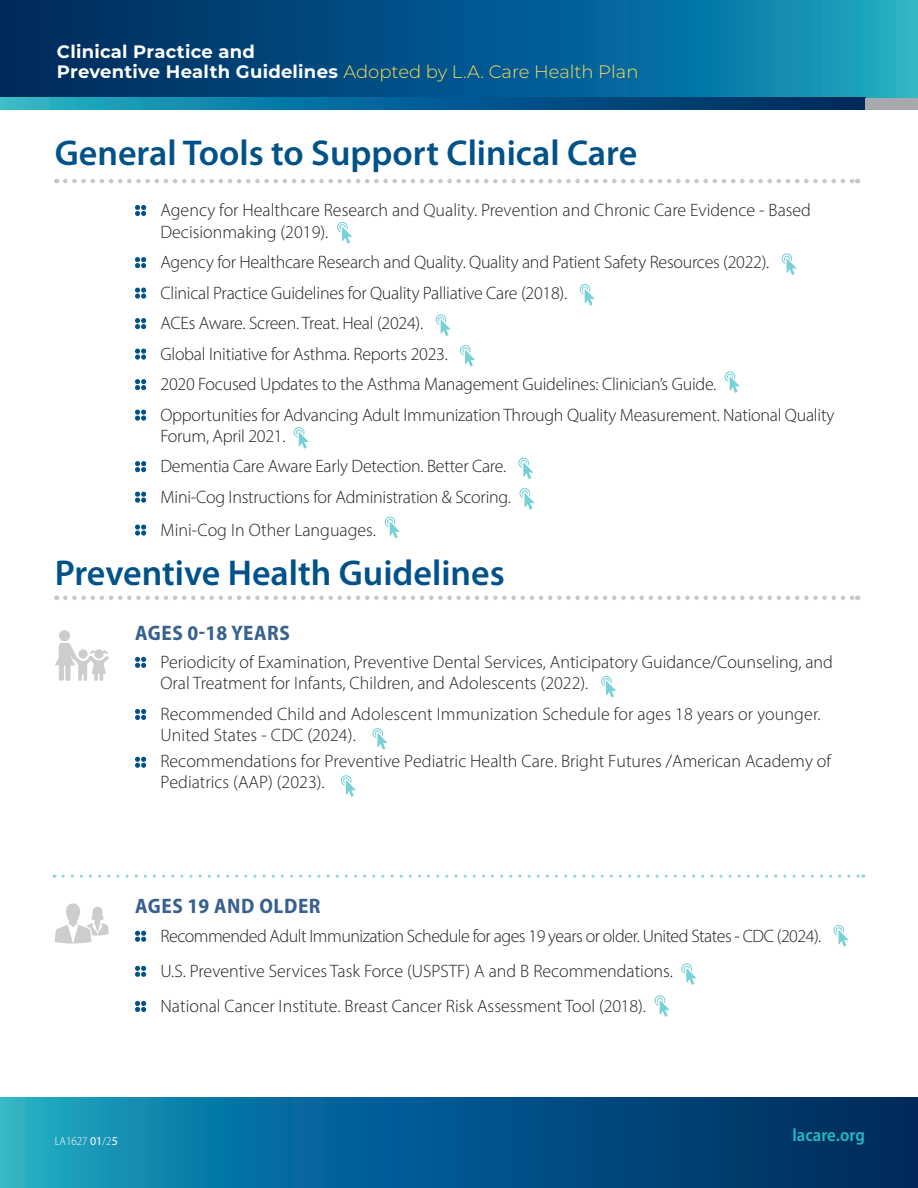
<style>
.page{position:relative;width:918px;height:1188px;background:#fff}
.page>*{position:absolute;margin:0;border:0;box-sizing:border-box;transform-origin:0 0}
.t1{font:600 36px "Myriad Pro";color:#005288}
.t2{font:700 semi-condensed 21px "Myriad Pro";letter-spacing:.03em;color:#38618f}
.t3{font:300 18px/30.5px "Myriad Pro";letter-spacing:-.005em;color:#231f20}
.t4{font:700 18px/19.5px "Montserrat";letter-spacing:.015em;color:#fff}
.t5{font:600 semi-condensed 18px "Myriad Pro";color:#21b9c4}
.t6{font:300 semi-condensed 12px "Myriad Pro";color:#fff}
.s1{font-weight:300;color:#ffde54}
.s2{font-weight:400;font-stretch:normal}
</style>
<div class="page">
<svg style="left:0;top:0;width:918px;height:98px;background:#065d8d"></svg>
<svg style="left:0;top:98px;width:865px;height:11px;background:#096592"></svg>
<div style="left:865px;top:98px;width:53px;height:11px;background:#a8a9ad"></div>
<svg style="left:135px;top:205px;width:11px;height:11px"></svg>
<svg style="left:337px;top:222px;width:15px;height:21px"></svg>
<svg style="left:135px;top:257px;width:11px;height:11px"></svg>
<svg style="left:782px;top:253px;width:14px;height:22px"></svg>
<svg style="left:135px;top:288px;width:11px;height:11px"></svg>
<svg style="left:580px;top:284px;width:14px;height:21px"></svg>
<svg style="left:135px;top:318px;width:11px;height:11px"></svg>
<svg style="left:436px;top:314px;width:14px;height:22px"></svg>
<svg style="left:135px;top:349px;width:11px;height:11px"></svg>
<svg style="left:460px;top:345px;width:15px;height:21px"></svg>
<svg style="left:135px;top:379px;width:11px;height:11px"></svg>
<svg style="left:725px;top:371px;width:14px;height:22px"></svg>
<svg style="left:135px;top:410px;width:11px;height:11px"></svg>
<svg style="left:294px;top:427px;width:14px;height:21px"></svg>
<svg style="left:135px;top:461px;width:11px;height:11px"></svg>
<svg style="left:518px;top:458px;width:15px;height:21px"></svg>
<svg style="left:135px;top:492px;width:11px;height:11px"></svg>
<svg style="left:519px;top:488px;width:15px;height:21px"></svg>
<svg style="left:135px;top:525px;width:11px;height:11px"></svg>
<svg style="left:385px;top:517px;width:14px;height:21px"></svg>
<svg style="left:135px;top:657px;width:11px;height:11px"></svg>
<svg style="left:601px;top:676px;width:15px;height:21px"></svg>
<svg style="left:135px;top:709px;width:11px;height:11px"></svg>
<svg style="left:372px;top:728px;width:15px;height:21px"></svg>
<svg style="left:135px;top:757px;width:11px;height:11px"></svg>
<svg style="left:341px;top:775px;width:15px;height:22px"></svg>
<svg style="left:135px;top:931px;width:11px;height:11px"></svg>
<svg style="left:833px;top:925px;width:15px;height:21px"></svg>
<svg style="left:135px;top:966px;width:11px;height:11px"></svg>
<svg style="left:681px;top:963px;width:15px;height:22px"></svg>
<svg style="left:135px;top:1001px;width:11px;height:11px"></svg>
<svg style="left:655px;top:995px;width:14px;height:22px"></svg>
<svg style="left:63px;top:875px;width:801px;height:3px"></svg>
<svg style="left:65px;top:596px;width:793px;height:4px"></svg>
<div style="left:59px;top:630px;width:11px;height:11px;background:#cccdcf;border-radius:50%"></div>
<svg style="left:55px;top:643px;width:54px;height:38px"></svg>
<svg style="left:55px;top:903px;width:54px;height:41px"></svg>
<svg style="left:0;top:1097px;width:918px;height:91px;background:#065d8d"></svg>
<svg style="left:65px;top:179px;width:793px;height:4px"></svg>
<p class="t4" style="left:57px;top:41px;width:583px">Clinical Practice and<br>Preventive Health Guidelines <span class="s1">Adopted by L.A. Care Health Plan</span></p>
<h2 class="t1" style="left:55px;top:130px;width:584px">General Tools to Support Clinical Care</h2>
<p class="t3" style="left:161px;top:199px;width:652px;line-height:21.6px">Agency for Healthcare Research and Quality. Prevention and Chronic Care Evidence - Based<br>Decisionmaking (2019).</p>
<p class="t3" style="left:161px;top:247px;width:675px">Agency for Healthcare Research and Quality. Quality and Patient Safety Resources (2022).<br>Clinical Practice Guidelines for Quality Palliative Care (2018).<br>ACEs Aware. Screen. Treat. Heal (2024).<br>Global Initiative for Asthma. Reports 2023.<br>2020 Focused Updates to the Asthma Management Guidelines: Clinician’s Guide.<br>Opportunities for Advancing Adult Immunization Through Quality Measurement. National Quality</p>
<p class="t3" style="left:161px;top:420px;width:352px">Forum, April 2021.<br>Dementia Care Aware Early Detection. Better Care.<br>Mini-Cog Instructions for Administration &amp; Scoring.</p>
<p class="t3" style="left:161px;top:514px;width:217px">Mini-Cog In Other Languages.</p>
<h2 class="t1" style="left:55px;top:551px;width:452px">Preventive Health Guidelines</h2>
<h3 class="t2" style="left:135px;top:619px;width:156px">AGES 0-18 YEARS</h3>
<p class="t3" style="left:160px;top:651px;width:674px;line-height:21.6px">Periodicity of Examination, Preventive Dental Services, Anticipatory Guidance/Counseling, and<br>Oral Treatment for Infants, Children, and Adolescents (2022).</p>
<p class="t3" style="left:161px;top:703px;width:662px;line-height:21.6px">Recommended Child and Adolescent Immunization Schedule for ages 18 years or younger.<br>United States - CDC (2024).</p>
<p class="t3" style="left:161px;top:751px;width:672px;line-height:21px">Recommendations for Preventive Pediatric Health Care. Bright Futures /American Academy of<br>Pediatrics (AAP) (2023).</p>
<h3 class="t2" style="left:135px;top:893px;width:187px">AGES 19 AND OLDER</h3>
<p class="t3" style="left:161px;top:918px;width:662px;line-height:35.1px">Recommended Adult Immunization Schedule for ages 19 years or older. United States - CDC (2024).<br>U.S. Preventive Services Task Force (USPSTF) A and B Recommendations.<br>National Cancer Institute. Breast Cancer Risk Assessment Tool (2018).</p>
<p class="t6" style="left:55px;top:1134px;width:65px">LA1627 <span class="s2">01</span>/2<span class="s2">5</span></p>
<p class="t5" style="left:793px;top:1124px;width:74px">lacare.org</p>
</div>
